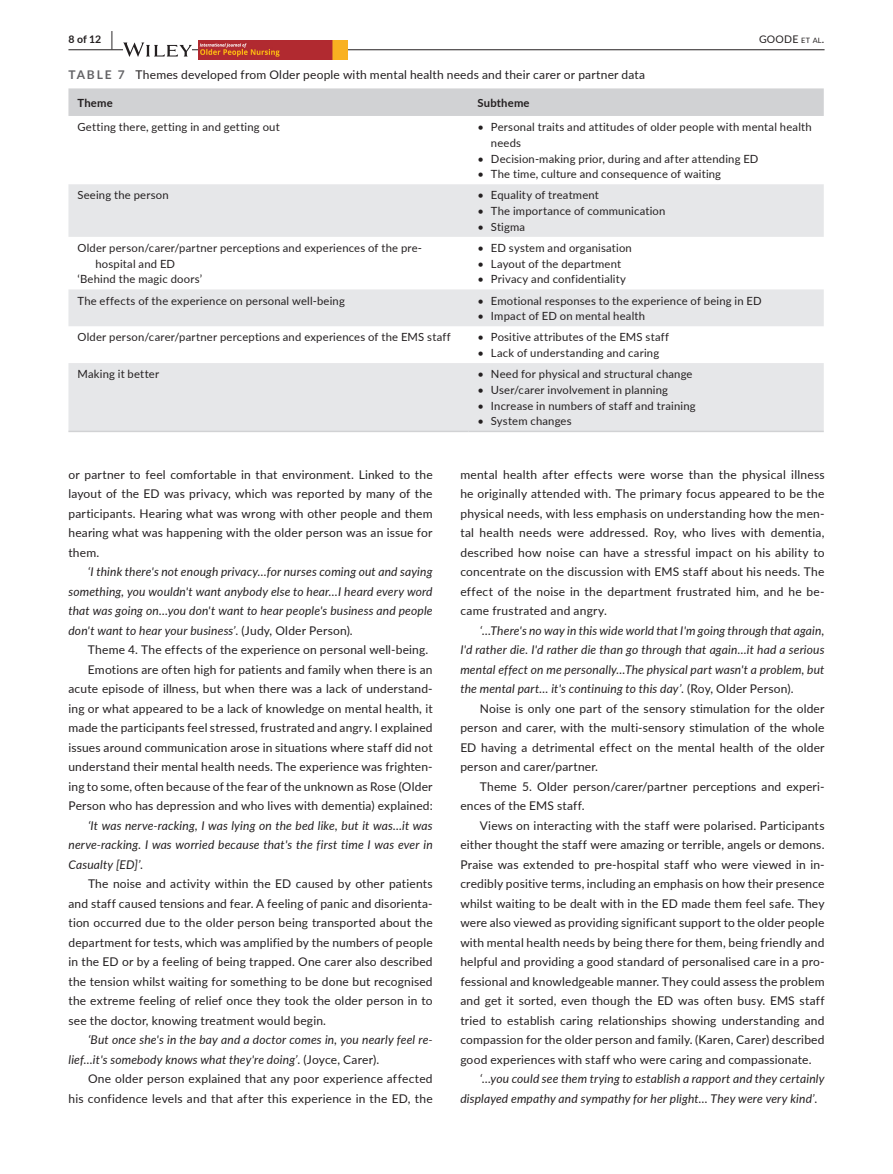
<style>
.page{position:relative;width:893px;height:1174px;background:#fff}
.page>*{position:absolute;margin:0;border:0;box-sizing:border-box;transform-origin:0 0}
.t1{font:12px/19.5px "Lato";letter-spacing:.015em;color:#231f20;text-align:justify}
.t2{font:italic 12px/19.5px "Lato";letter-spacing:.015em;color:#231f20;text-align:justify}
.t3{font:11.25px/15.8px "Lato";letter-spacing:.02em;color:#231f20}
.t4{font:700 11.25px "Lato";letter-spacing:.02em;color:#231f20}
.t5{font:10.5px "Lato";letter-spacing:.02em;color:#231f20}
.t6{font:700 10.5px "Lato";color:#231f20}
.s1{font-size:19.5px}
.s2{font-size:7.35px}
.s3{font-weight:700;color:#636366}
.s4{font-style:normal}
</style>
<div class="page">
<hr style="left:68px;top:49px;width:756px;height:1px;background:#231f20">
<svg style="left:123px;top:42px;width:69px;height:15px"></svg>
<img style="left:198px;top:40px;width:149px;height:19px">
<div style="left:68px;top:88px;width:756px;height:28px;background:#d1d2d4"></div>
<svg style="left:68px;top:184px;width:756px;height:247px;fill:#e6e7e9"></svg>
<hr style="left:68px;top:431px;width:400px;height:1px;background:#d1d2d4">
<hr style="left:468px;top:431px;width:356px;height:1px;background:#d1d2d4">
<p class="t6" style="left:68px;top:31px;width:46px">8 of 12 <span class="s1">|</span></p>
<p class="t5" style="left:759px;top:31px;width:67px">GOODE <span class="s2">et al</span>.</p>
<p class="t1" style="left:69px;top:64px;width:578px"><span class="s3">TABLE 7</span> Themes developed from Older people with mental health needs and their carer or partner data</p>
<p class="t4" style="left:77px;top:94px;width:37px">Theme</p>
<p class="t4" style="left:477px;top:94px;width:54px">Subtheme</p>
<p class="t3" style="left:77px;top:119px;width:204px">Getting there, getting in and getting out</p>
<p class="t3" style="left:491px;top:119px;width:322px;text-indent:-14px">• Personal traits and attitudes of older people with mental health needs</p>
<p class="t3" style="left:477px;top:150px;width:283px">• Decision-making prior, during and after attending ED</p>
<p class="t3" style="left:477px;top:166px;width:245px">• The time, culture and consequence of waiting</p>
<p class="t3" style="left:77px;top:187px;width:93px">Seeing the person</p>
<p class="t3" style="left:477px;top:187px;width:123px">• Equality of treatment</p>
<p class="t3" style="left:477px;top:203px;width:189px">• The importance of communication</p>
<p class="t3" style="left:477px;top:218px;width:49px">• Stigma</p>
<p class="t3" style="left:77px;top:239px;width:346px">Older person/carer/partner perceptions and experiences of the pre-</p>
<p class="t3" style="left:95px;top:255px;width:81px">hospital and ED</p>
<p class="t3" style="left:77px;top:271px;width:126px">‘Behind the magic doors’</p>
<p class="t3" style="left:477px;top:239px;width:156px">• ED system and organisation</p>
<p class="t3" style="left:477px;top:255px;width:145px">• Layout of the department</p>
<p class="t3" style="left:477px;top:271px;width:150px">• Privacy and confidentiality</p>
<p class="t3" style="left:77px;top:292px;width:269px">The effects of the experience on personal well-being</p>
<p class="t3" style="left:477px;top:292px;width:286px">• Emotional responses to the experience of being in ED</p>
<p class="t3" style="left:477px;top:308px;width:169px">• Impact of ED on mental health</p>
<p class="t3" style="left:77px;top:329px;width:375px">Older person/carer/partner perceptions and experiences of the EMS staff</p>
<p class="t3" style="left:477px;top:329px;width:193px">• Positive attributes of the EMS staff</p>
<p class="t3" style="left:477px;top:345px;width:183px">• Lack of understanding and caring</p>
<p class="t3" style="left:77px;top:366px;width:83px">Making it better</p>
<p class="t3" style="left:477px;top:366px;width:217px">• Need for physical and structural change</p>
<p class="t3" style="left:477px;top:381px;width:192px">• User/carer involvement in planning</p>
<p class="t3" style="left:477px;top:397px;width:220px">• Increase in numbers of staff and training</p>
<p class="t3" style="left:477px;top:413px;width:96px">• System changes</p>
<p class="t1" style="left:68px;top:464px;width:366px">or partner to feel comfortable in that environment. Linked to the layout of the ED was privacy, which was reported by many of the participants. Hearing what was wrong with other people and them hearing what was happening with the older person was an issue for them.</p>
<p class="t2" style="left:68px;top:561px;width:366px;text-indent:20px">‘I think there's not enough privacy…for nurses coming out and saying something, you wouldn't want anybody else to hear…I heard every word that was going on…you don't want to hear people's business and people don't want to hear your business’<span class="s4">. (Judy, Older Person).</span></p>
<p class="t1" style="left:88px;top:639px;width:342px">Theme 4. The effects of the experience on personal well-being.</p>
<p class="t1" style="left:88px;top:659px;width:346px">Emotions are often high for patients and family when there is an</p>
<p class="t1" style="left:68px;top:678px;width:366px">acute episode of illness, but when there was a lack of understand-</p>
<p class="t1" style="left:68px;top:698px;width:366px">ing or what appeared to be a lack of knowledge on mental health, it</p>
<p class="t1" style="left:68px;top:717px;width:366px">made the participants feel stressed, frustrated and angry. I explained</p>
<p class="t1" style="left:68px;top:737px;width:366px">issues around communication arose in situations where staff did not</p>
<p class="t1" style="left:68px;top:756px;width:366px">understand their mental health needs. The experience was frighten-</p>
<p class="t1" style="left:68px;top:776px;width:366px">ing to some, often because of the fear of the unknown as Rose (Older</p>
<p class="t1" style="left:68px;top:795px;width:366px">Person who has depression and who lives with dementia) explained:</p>
<p class="t2" style="left:68px;top:815px;width:366px;text-indent:20px">‘It was nerve-racking, I was lying on the bed like, but it was…it was nerve-racking. I was worried because that's the first time I was ever in Casualty [ED]’<span class="s4">.</span></p>
<p class="t1" style="left:68px;top:873px;width:366px;text-indent:20px">The noise and activity within the ED caused by other patients and staff caused tensions and fear. A feeling of panic and disorienta&shy;tion occurred due to the older person being transported about the department for tests, which was amplified by the numbers of people in the ED or by a feeling of being trapped. One carer also described the tension whilst waiting for something to be done but recognised the extreme feeling of relief once they took the older person in to see the doctor, knowing treatment would begin.</p>
<p class="t2" style="left:68px;top:1029px;width:366px;text-indent:20px">‘But once she's in the bay and a doctor comes in, you nearly feel re&shy;lief…it's somebody knows what they're doing’<span class="s4">. (Joyce, Carer).</span></p>
<p class="t1" style="left:68px;top:1068px;width:366px;text-align:right">One older person explained that any poor experience affected<br>his confidence levels and that after this experience in the ED, the</p>
<p class="t1" style="left:460px;top:464px;width:366px">mental health after effects were worse than the physical illness he originally attended with. The primary focus appeared to be the physical needs, with less emphasis on understanding how the men&shy;tal health needs were addressed. Roy, who lives with dementia, described how noise can have a stressful impact on his ability to concentrate on the discussion with EMS staff about his needs. The effect of the noise in the department frustrated him, and he be&shy;came frustrated and angry.</p>
<p class="t2" style="left:460px;top:620px;width:366px;text-indent:20px">‘…There's no way in this wide world that I'm going through that again, I'd rather die. I'd rather die than go through that again…it had a serious mental effect on me personally…The physical part wasn't a problem, but the mental part… it's continuing to this day’<span class="s4">. (Roy, Older Person).</span></p>
<p class="t1" style="left:460px;top:698px;width:366px;text-indent:20px">Noise is only one part of the sensory stimulation for the older person and carer, with the multi-sensory stimulation of the whole ED having a detrimental effect on the mental health of the older person and carer/partner.</p>
<p class="t1" style="left:460px;top:776px;width:366px;text-indent:20px">Theme 5. Older person/carer/partner perceptions and experi&shy;ences of the EMS staff.</p>
<p class="t1" style="left:460px;top:815px;width:366px;text-indent:19px">Views on interacting with the staff were polarised. Participants either thought the staff were amazing or terrible, angels or demons.<br>Praise was extended to pre-hospital staff who were viewed in in&shy;credibly positive terms, including an emphasis on how their presence whilst waiting to be dealt with in the ED made them feel safe. They were also viewed as providing significant support to the older people with mental health needs by being there for them, being friendly and helpful and providing a good standard of personalised care in a pro&shy;fessional and knowledgeable manner. They could assess the problem and get it sorted, even though the ED was often busy. EMS staff tried to establish caring relationships showing understanding and compassion for the older person and family. (Karen, Carer) described good experiences with staff who were caring and compassionate.</p>
<p class="t2" style="left:460px;top:1068px;width:366px;text-indent:20px">‘…you could see them trying to establish a rapport and they certainly displayed empathy and sympathy for her plight… They were very kind’<span class="s4">.</span></p>
</div>
